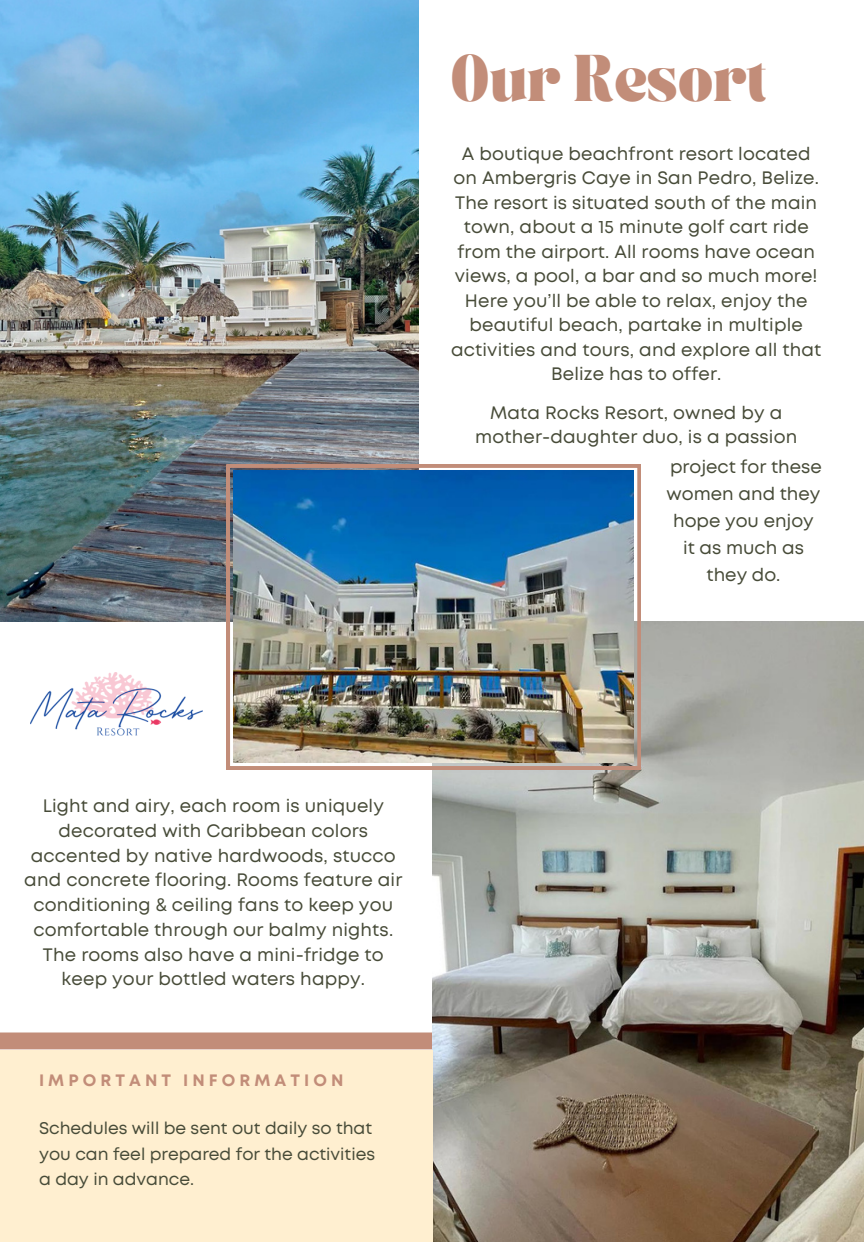
<style>
.page{position:relative;width:864px;height:1242px;background:#fff}
.page>*{position:absolute;margin:0;border:0;box-sizing:border-box;transform-origin:0 0}
.t1{font:700 40.5px "TANASHFORD";color:#c28d79}
.t2{font:18px/24.5px "Mont";letter-spacing:.01em;color:#474b38;text-align:center}
.t3{font:16.95px/25.8px "Mont";color:#474b38}
.t4{font:700 16.5px "Mont";letter-spacing:.245em;color:#c28d79}
</style>
<div class="page">
<img style="left:0;top:0;width:418px;height:621px">
<div style="left:0;top:1033px;width:432px;height:16px;background:#c28d79"></div>
<img style="left:432px;top:621px;width:432px;height:621px">
<div style="left:0;top:1050px;width:432px;height:192px;background:#ffefd0"></div>
<img style="left:31px;top:673px;width:172px;height:63px">
<svg style="left:227px;top:465px;width:414px;height:304px"></svg>
<img style="left:233px;top:471px;width:401px;height:291px">
<h1 class="t1" style="left:451px;top:53px;width:316px">Our Resort</h1>
<p class="t2" style="left:451px;top:143px;width:372px">A boutique beachfront resort located on Ambergris Caye in San Pedro, Belize.<br>The resort is situated south of the main town, about a 15 minute golf cart ride from the airport. All rooms have ocean views, a pool, a bar and so much more!<br>Here you’ll be able to relax, enjoy the beautiful beach, partake in multiple activities and tours, and explore all that Belize has to offer.</p>
<p class="t2" style="left:475px;top:402px;width:324px">Mata Rocks Resort, owned by a mother-daughter duo, is a passion</p>
<p class="t2" style="left:667px;top:454px;width:157px;line-height:27px">project for these women and they hope you enjoy it as much as they do.</p>
<p class="t2" style="left:24px;top:795px;width:380px">Light and airy, each room is uniquely decorated with Caribbean colors accented by native hardwoods, stucco and concrete flooring. Rooms feature air conditioning &amp; ceiling fans to keep you comfortable through our balmy nights.<br>The rooms also have a mini-fridge to keep your bottled waters happy.</p>
<p class="t4" style="left:39px;top:1074px;width:306px">IMPORTANT INFORMATION</p>
<p class="t3" style="left:39px;top:1116px;width:337px">Schedules will be sent out daily so that you can feel prepared for the activities a day in advance.</p>
</div>
